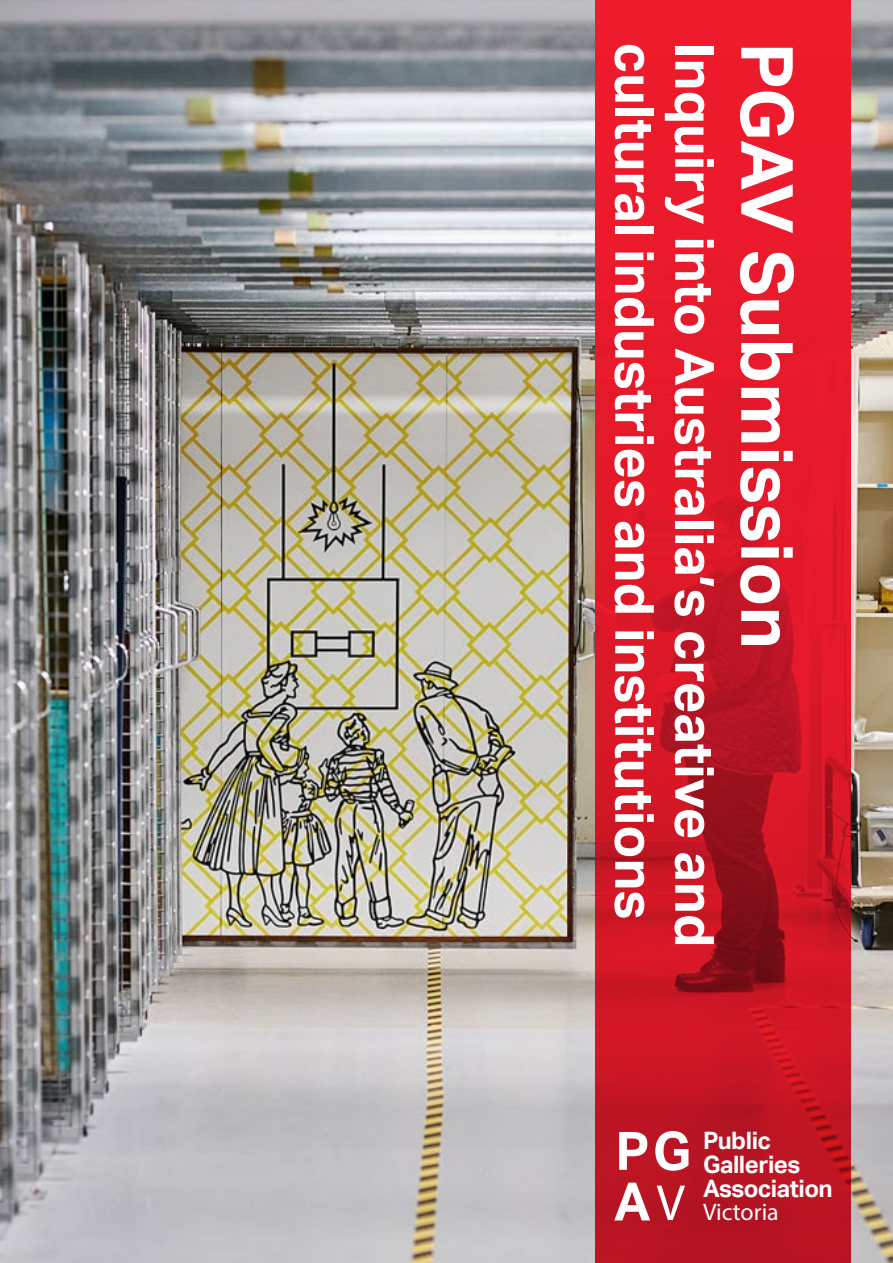
<style>
.page{position:relative;width:893px;height:1263px;background:#fff}
.page>*{position:absolute;margin:0;border:0;box-sizing:border-box;transform-origin:0 0}
.t1{font:700 72px "Aktiv Grotesk";color:#fff}
.t2{font:700 54px "Aktiv Grotesk";color:#fff}
.t3{font:700 52.95px "Aktiv Grotesk";color:#fff}
.t4{font:700 24px/23.9px "Aktiv Grotesk";letter-spacing:-.02em;color:#fff}
.s1{font-family:"Myriad Pro";font-weight:400;font-size:51.15px}
.s2{font-family:"Myriad Pro";font-weight:400}
</style>
<div class="page">
<img style="left:0;top:0;width:893px;height:1263px">
<svg style="left:595px;top:0;width:255px;height:1263px;background:#d31727"></svg>
<p class="t2" style="left:665px;top:43px;width:878px;rotate:90deg">cultural industries and institutions</p>
<p class="t2" style="left:725px;top:43px;width:906px;rotate:90deg">Inquiry into Australia’s creative and</p>
<p class="t1" style="left:808px;top:43px;width:608px;rotate:90deg">PGAV Submission</p>
<p class="t3" style="left:615px;top:1120px;width:77px">PG</p>
<p class="t3" style="left:614px;top:1171px;width:73px">A<span class="s1">V</span></p>
<p class="t4" style="left:703px;top:1129px;width:131px">Public<br>Galleries<br>Association<br><span class="s2">Victoria</span></p>
</div>
